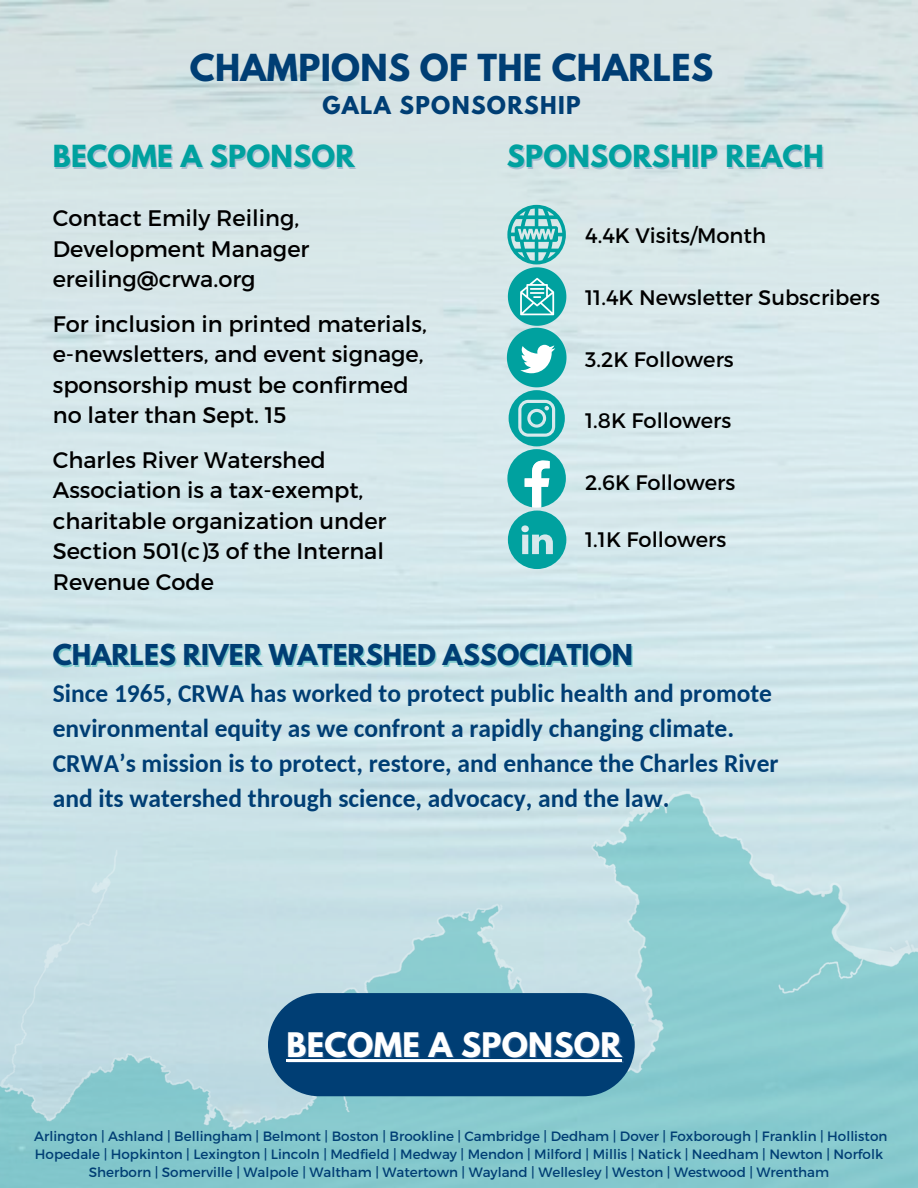
<style>
.page{position:relative;width:918px;height:1188px;background:#fff}
.page>*{position:absolute;margin:0;border:0;box-sizing:border-box;transform-origin:0 0}
.t1{font:700 33px "League Spartan";letter-spacing:.01em;color:#003e74}
.t2{font:700 30px "League Spartan";letter-spacing:.01em;color:#fff}
.t3{font:700 27px "League Spartan";letter-spacing:.01em;color:#00a19f}
.t4{font:700 25.5px/34.8px "Carlito";color:#003e74}
.t5{font:700 25.5px "League Spartan";color:#003e74}
.t6{font:22.5px/30.3px "Montserrat";color:#000}
.t7{font:700 21.75px "League Spartan";letter-spacing:.06em;color:#003e74}
.t8{font:21px "Montserrat";color:#000}
.t9{font:13.5px/18px "Montserrat";color:#003e74;text-align:center}
</style>
<div class="page">
<img style="left:0;top:792px;width:918px;height:342px">
<svg style="left:507px;top:205px;width:60px;height:364px;background:#63c2c2"></svg>
<div style="left:0;top:1134px;width:918px;height:54px;background:#83c7cc"></div>
<div style="left:268px;top:993px;width:367px;height:103px;background:#003e74;border-radius:52px"></div>
<hr style="left:286px;top:1059px;width:336px;height:2px;background:#fff">
<p class="t1" style="left:190px;top:52px;width:525px">CHAMPIONS OF THE CHARLES</p>
<p class="t7" style="left:323px;top:94px;width:260px">GALA SPONSORSHIP</p>
<p class="t3" style="left:53px;top:143px;width:303px">BECOME A SPONSOR</p>
<p class="t6" style="left:53px;top:202px;width:258px">Contact Emily Reiling,<br>Development Manager</p>
<p class="t6" style="left:53px;top:263px;width:204px">ereiling@crwa.org</p>
<p class="t6" style="left:53px;top:308px;width:376px">For inclusion in printed materials, e-newsletters, and event signage, sponsorship must be confirmed no later than Sept. 15</p>
<p class="t6" style="left:53px;top:444px;width:335px">Charles River Watershed<br>Association is a tax-exempt, charitable organization under<br>Section 501(c)3 of the Internal<br>Revenue Code</p>
<p class="t3" style="left:507px;top:143px;width:318px">SPONSORSHIP REACH</p>
<p class="t8" style="left:585px;top:222px;width:182px">4.4K Visits/Month</p>
<p class="t8" style="left:585px;top:284px;width:296px">11.4K Newsletter Subscribers</p>
<p class="t8" style="left:585px;top:346px;width:150px">3.2K Followers</p>
<p class="t8" style="left:585px;top:407px;width:148px">1.8K Followers</p>
<p class="t8" style="left:585px;top:469px;width:152px">2.6K Followers</p>
<p class="t8" style="left:585px;top:526px;width:143px">1.1K Followers</p>
<p class="t5" style="left:53px;top:642px;width:582px">CHARLES RIVER WATERSHED ASSOCIATION</p>
<p class="t4" style="left:53px;top:678px;width:727px">Since 1965, CRWA has worked to protect public health and promote environmental equity as we confront a rapidly changing climate.<br>CRWA’s mission is to protect, restore, and enhance the Charles River and its watershed through science, advocacy, and the law.</p>
<p class="t2" style="left:286px;top:1030px;width:337px">BECOME A SPONSOR</p>
<p class="t9" style="left:34px;top:1127px;width:855px">Arlington | Ashland | Bellingham | Belmont | Boston | Brookline | Cambridge | Dedham | Dover | Foxborough | Franklin | Holliston<br>Hopedale | Hopkinton | Lexington | Lincoln | Medfield | Medway | Mendon | Milford | Millis | Natick | Needham | Newton | Norfolk<br>Sherborn | Somerville | Walpole | Waltham | Watertown | Wayland | Wellesley | Weston | Westwood | Wrentham</p>
</div>
